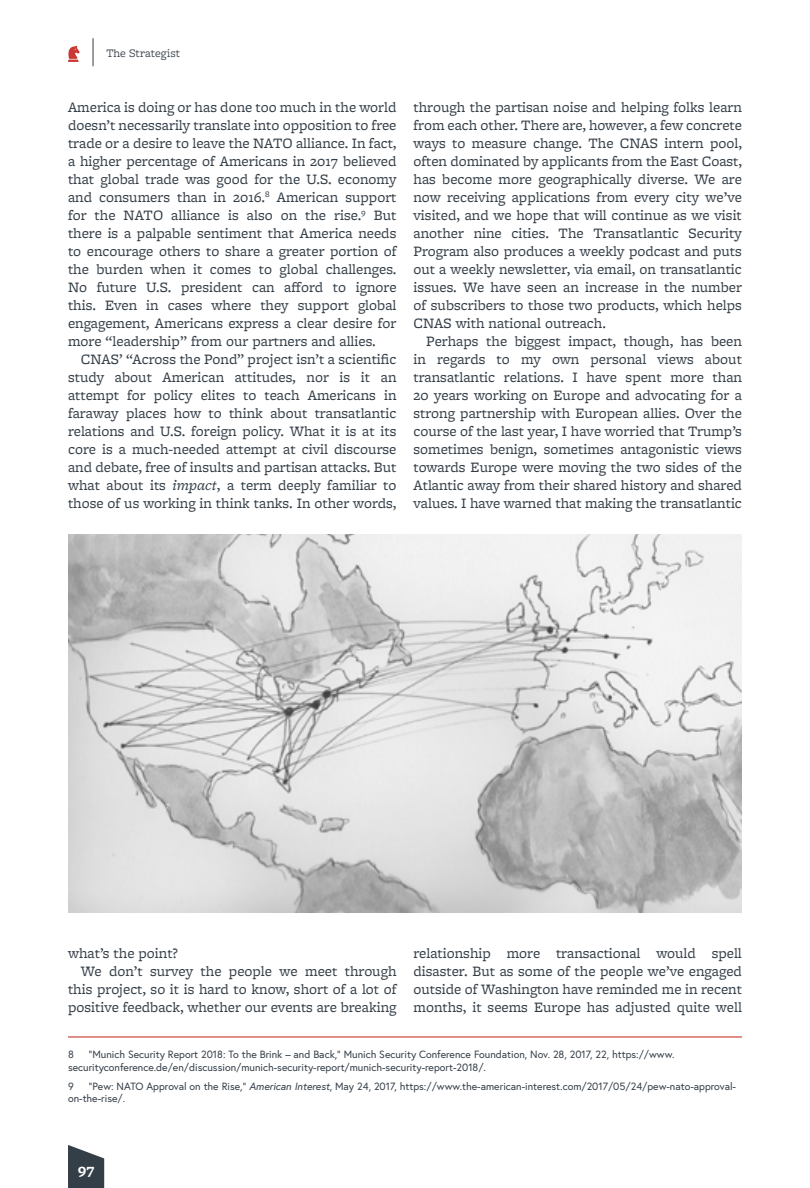
<style>
.page{position:relative;width:810px;height:1188px;background:#fff}
.page>*{position:absolute;margin:0;border:0;box-sizing:border-box;transform-origin:0 0}
.t1{font:15px/18px "Freight Micro Pro";color:#343e47;text-align:justify}
.t2{font:700 15px "Freight Micro Pro";color:#fff}
.t3{font:12px "Freight Macro Pro";color:#343e47}
.t4{font:10.5px/12.6px "Europa";color:#343e47}
.s1{font-style:italic}
</style>
<div class="page">
<svg style="left:68px;top:46px;width:12px;height:16px"></svg>
<svg style="left:93px;top:38px;width:1px;height:28px"></svg>
<hr style="left:68px;top:1036px;width:674px;height:2px;background:#cb3732">
<img style="left:69px;top:535px;width:672px;height:378px">
<svg style="left:68px;top:1145px;width:36px;height:43px;background:#535b63"></svg>
<p class="t3" style="left:106px;top:45px;width:75px">The Strategist</p>
<p class="t1" style="left:68px;top:97px;width:330px">America is doing or has done too much in the world doesn’t necessarily translate into opposition to free trade or a desire to leave the NATO alliance. In fact, a higher percentage of Americans in 2017 believed that global trade was good for the U.S. economy and consumers than in 2016.<sup>8</sup> American support for the NATO alliance is also on the rise.<sup>9</sup> But there is a palpable sentiment that America needs to encourage others to share a greater portion of the burden when it comes to global challenges.<br>No future U.S. president can afford to ignore this. Even in cases where they support global engagement, Americans express a clear desire for more “leadership” from our partners and allies.</p>
<p class="t1" style="left:68px;top:349px;width:330px;text-indent:13px">CNAS’ “Across the Pond” project isn’t a scientific study about American attitudes, nor is it an attempt for policy elites to teach Americans in faraway places how to think about transatlantic relations and U.S. foreign policy. What it is at its core is a much-needed attempt at civil discourse and debate, free of insults and partisan attacks. But what about its <span class="s1">impact</span>, a term deeply familiar to those of us working in think tanks. In other words,</p>
<p class="t1" style="left:414px;top:97px;width:330px">through the partisan noise and helping folks learn from each other. There are, however, a few concrete ways to measure change. The CNAS intern pool, often dominated by applicants from the East Coast, has become more geographically diverse. We are now receiving applications from every city we’ve visited, and we hope that will continue as we visit another nine cities. The Transatlantic Security Program also produces a weekly podcast and puts out a weekly newsletter, via email, on transatlantic issues. We have seen an increase in the number of subscribers to those two products, which helps CNAS with national outreach.</p>
<p class="t1" style="left:414px;top:331px;width:330px;text-indent:13px">Perhaps the biggest impact, though, has been in regards to my own personal views about transatlantic relations. I have spent more than 20 years working on Europe and advocating for a strong partnership with European allies. Over the course of the last year, I have worried that Trump’s sometimes benign, sometimes antagonistic views towards Europe were moving the two sides of the Atlantic away from their shared history and shared values. I have warned that making the transatlantic</p>
<p class="t1" style="left:68px;top:943px;width:111px">what’s the point?</p>
<p class="t1" style="left:81px;top:961px;width:317px">We don’t survey the people we meet through</p>
<p class="t1" style="left:68px;top:979px;width:330px">this project, so it is hard to know, short of a lot of</p>
<p class="t1" style="left:68px;top:997px;width:330px">positive feedback, whether our events are breaking</p>
<p class="t4" style="left:68px;top:1048px;width:7px">8</p>
<p class="t1" style="left:414px;top:943px;width:330px">relationship more transactional would spell disaster. But as some of the people we’ve engaged outside of Washington have reminded me in recent months, it seems Europe has adjusted quite well</p>
<p class="t4" style="left:68px;top:1048px;width:608px;text-indent:21px">“Munich Security Report 2018: To the Brink – and Back,” Munich Security Conference Foundation, Nov. 28, 2017, 22, https://www. securityconference.de/en/discussion/munich-security-report/munich-security-report-2018/.</p>
<p class="t4" style="left:68px;top:1079px;width:7px">9</p>
<p class="t4" style="left:68px;top:1079px;width:670px;text-indent:21px">“Pew: NATO Approval on the Rise,” <span class="s1">American Interest</span>, May 24, 2017, https://www.the-american-interest.com/2017/05/24/pew-nato-approval&shy;on-the-rise/.</p>
<p class="t2" style="left:78px;top:1158px;width:18px">97</p>
</div>
